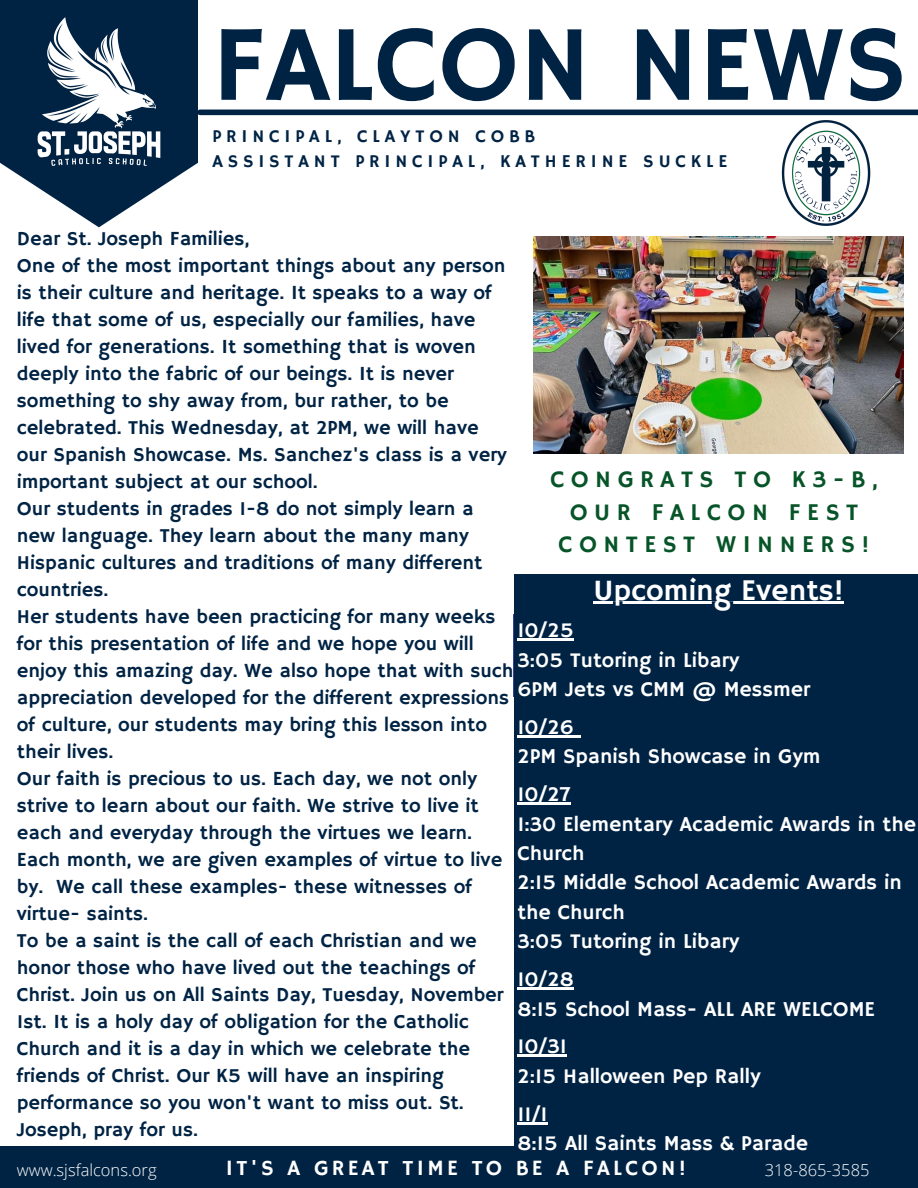
<style>
.page{position:relative;width:918px;height:1188px;background:#fff}
.page>*{position:absolute;margin:0;border:0;box-sizing:border-box;transform-origin:0 0}
.t1{font:108.45px "Hammersmith One";color:#002344}
.t2{font:30px "Hammersmith One";color:#fff}
.t3{font:24px/32.7px "Hammersmith One";letter-spacing:.27em;color:#065428;text-align:center}
.t4{font:21.75px "Hammersmith One";letter-spacing:.15em;color:#fff}
.t5{font:21.15px/29.4px "Hammersmith One";color:#fff}
.t6{font:19.95px/27px "Hammersmith One";color:#002344}
.t7{font:18px/24.8px "Hammersmith One";letter-spacing:.27em;color:#002344}
.t8{font:17.1px "Open Sans";letter-spacing:.15em;color:#fff}
.t9{font:300 16.5px "Open Sans";color:#fff}
</style>
<div class="page">
<div style="left:0;top:1147px;width:918px;height:41px;background:#002344"></div>
<svg style="left:43px;top:191px;width:112px;height:36px"></svg>
<div style="left:514px;top:574px;width:404px;height:582px;background:#002344"></div>
<img style="left:781px;top:120px;width:90px;height:106px">
<div style="left:200px;top:110px;width:718px;height:5px;background:#002344"></div>
<img style="left:0;top:0;width:198px;height:191px">
<img style="left:534px;top:237px;width:370px;height:217px">
<hr style="left:594px;top:601px;width:250px;height:3px;background:#fff">
<hr style="left:517px;top:638px;width:57px;height:3px;background:#fff">
<hr style="left:517px;top:735px;width:57px;height:2px;background:#fff">
<svg style="left:574px;top:735px;width:7px;height:2px"></svg>
<hr style="left:517px;top:802px;width:53px;height:3px;background:#fff">
<hr style="left:517px;top:987px;width:57px;height:3px;background:#fff">
<hr style="left:517px;top:1055px;width:50px;height:2px;background:#fff">
<hr style="left:517px;top:1122px;width:31px;height:2px;background:#fff">
<h1 class="t1" style="left:212px;top:2px;width:696px">FALCON NEWS</h1>
<p class="t7" style="left:212px;top:125px;width:517px">PRINCIPAL, CLAYTON COBB<br>ASSISTANT PRINCIPAL, KATHERINE SUCKLE</p>
<p class="t6" style="left:17px;top:226px;width:498px">Dear St. Joseph Families,<br>One of the most important things about any person is their culture and heritage. It speaks to a way of life that some of us, especially our families, have lived for generations. It something that is woven deeply into the fabric of our beings. It is never something to shy away from, bur rather, to be celebrated. This Wednesday, at 2PM, we will have our Spanish Showcase. Ms. Sanchez's class is a very important subject at our school.<br>Our students in grades 1-8 do not simply learn a new language. They learn about the many many Hispanic cultures and traditions of many different countries.<br>Her students have been practicing for many weeks for this presentation of life and we hope you will enjoy this amazing day. We also hope that with such appreciation developed for the different expressions of culture, our students may bring this lesson into their lives.<br>Our faith is precious to us. Each day, we not only strive to learn about our faith. We strive to live it each and everyday through the virtues we learn.<br>Each month, we are given examples of virtue to live by. We call these examples- these witnesses of virtue- saints.<br>To be a saint is the call of each Christian and we honor those who have lived out the teachings of Christ. Join us on All Saints Day, Tuesday, November 1st. It is a holy day of obligation for the Catholic Church and it is a day in which we celebrate the friends of Christ. Our K5 will have an inspiring performance so you won't want to miss out. St.<br>Joseph, pray for us.</p>
<p class="t3" style="left:550px;top:464px;width:329px">CONGRATS TO K3-B,<br>OUR FALCON FEST<br>CONTEST WINNERS!</p>
<h2 class="t2" style="left:594px;top:573px;width:252px">Upcoming Events!</h2>
<p class="t5" style="left:517px;top:617px;width:294px">10/25<br>3:05 Tutoring in Libary<br>6PM Jets vs CMM @ Messmer</p>
<p class="t5" style="left:517px;top:713px;width:305px">10/26<br>2PM Spanish Showcase in Gym</p>
<p class="t5" style="left:517px;top:781px;width:400px">10/27<br>1:30 Elementary Academic Awards in the<br>Church<br>2:15 Middle School Academic Awards in the Church<br>3:05 Tutoring in Libary</p>
<p class="t5" style="left:517px;top:966px;width:359px">10/28<br>8:15 School Mass- ALL ARE WELCOME</p>
<p class="t5" style="left:517px;top:1033px;width:245px">10/31<br>2:15 Halloween Pep Rally</p>
<p class="t5" style="left:517px;top:1100px;width:292px">11/1<br>8:15 All Saints Mass &amp; Parade</p>
<p class="t8" style="left:286px;top:1144px;width:341px">THE LION'S ROAR MARCH ISSUE 2</p>
<p class="t4" style="left:226px;top:1156px;width:462px">IT'S A GREAT TIME TO BE A FALCON!</p>
<p class="t9" style="left:17px;top:1159px;width:141px">www.sjsfalcons.org</p>
<p class="t9" style="left:765px;top:1159px;width:106px">318-865-3585</p>
</div>
